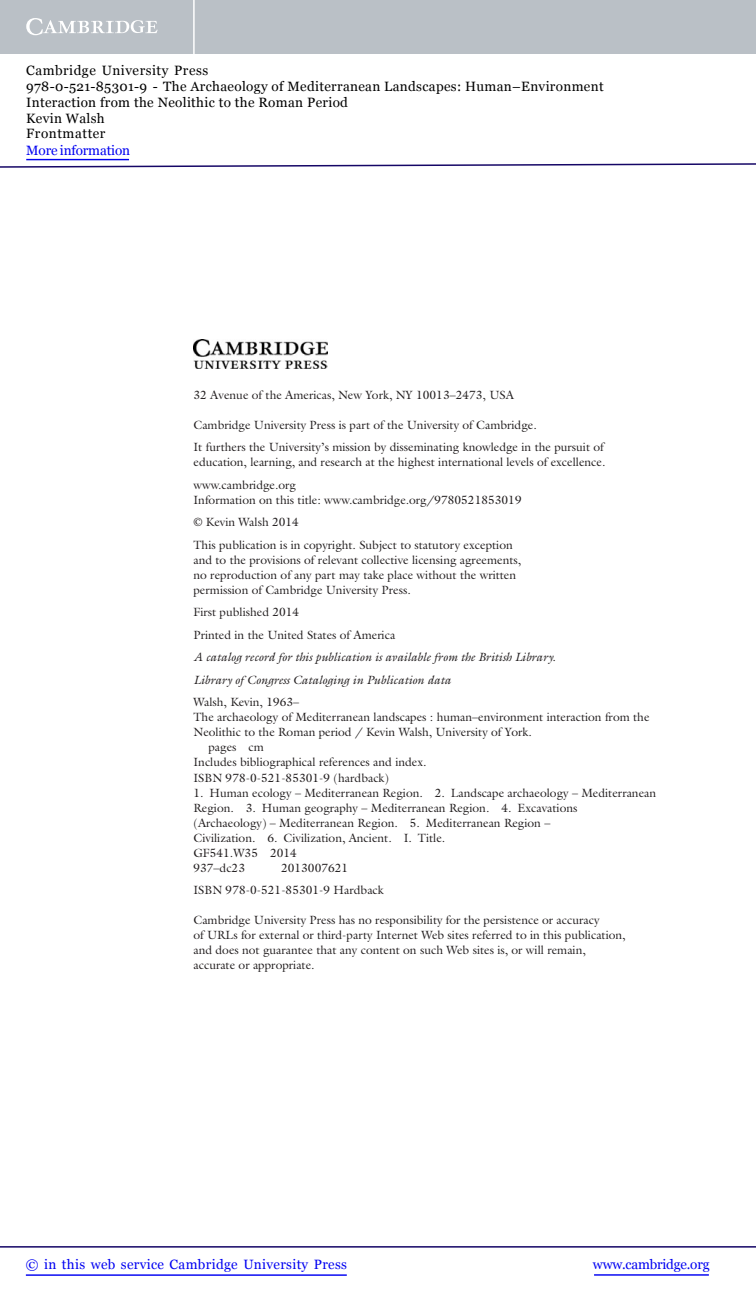
<style>
.page{position:relative;width:756px;height:1298px;background:#fff}
.page>*{position:absolute;margin:0;border:0;box-sizing:border-box;transform-origin:0 0}
.t1{font:13.5px/15.9px "Georgia";letter-spacing:.025em;color:#000}
.t2{font:13.5px "Georgia";letter-spacing:.025em;color:#0000f1}
.t3{font:13.5px "Georgia";letter-spacing:-.015em;color:#0000f1}
.t4{font:13.5px "Georgia";letter-spacing:-.01em;color:#0000f1}
.t5{font:12px/15px "Galliard Std";color:#231f20}
.t6{font:italic 12px/22.5px "Galliard Std";color:#231f20}
</style>
<div class="page">
<img style="left:194px;top:339px;width:133px;height:30px">
<div style="left:0;top:0;width:756px;height:54px;background:#bac0c6"></div>
<svg style="left:26px;top:18px;width:132px;height:17px"></svg>
<hr style="left:193px;top:0;width:2px;height:54px;background:#fff">
<hr style="left:594px;top:1274px;width:115px;height:1px;background:#0000f1">
<hr style="left:0;top:1246px;width:756px;height:1px;background:#150666">
<hr style="left:26px;top:1274px;width:321px;height:1px;background:#0000f1">
<svg style="left:0;top:163px;width:756px;height:5px"></svg>
<hr style="left:26px;top:159px;width:103px;height:1px;background:#0000f1">
<p class="t1" style="left:26px;top:62px;width:579px">Cambridge University Press<br>978-0-521-85301-9 - The Archaeology of Mediterranean Landscapes: Human–Environment Interaction from the Neolithic to the Roman Period<br>Kevin Walsh<br>Frontmatter</p>
<p class="t4" style="left:26px;top:142px;width:105px">More information</p>
<p class="t5" style="left:194px;top:388px;width:322px">32 Avenue of the Americas, New York, NY 10013–2473, USA</p>
<p class="t5" style="left:194px;top:415px;width:412px;line-height:22.5px">Cambridge University Press is part of the University of Cambridge.<br>It furthers the University’s mission by disseminating knowledge in the pursuit of</p>
<p class="t5" style="left:194px;top:452px;width:413px;line-height:22.5px">education, learning, and research at the highest international levels of excellence. www.cambridge.org</p>
<p class="t5" style="left:194px;top:490px;width:330px;line-height:22.5px">Information on this title: www.cambridge.org/9780521853019 © Kevin Walsh 2014<br>This publication is in copyright. Subject to statutory exception</p>
<p class="t5" style="left:194px;top:553px;width:329px">and to the provisions of relevant collective licensing agreements, no reproduction of any part may take place without the written permission of Cambridge University Press.</p>
<p class="t5" style="left:194px;top:602px;width:203px;line-height:22.5px">First published 2014<br>Printed in the United States of America</p>
<p class="t6" style="left:194px;top:647px;width:364px">A catalog record for this publication is available from the British Library.<br>Library of Congress Cataloging in Publication data</p>
<p class="t5" style="left:194px;top:696px;width:107px">Walsh, Kevin, 1963–</p>
<p class="t5" style="left:194px;top:711px;width:458px">The archaeology of Mediterranean landscapes : human–environment interaction from the</p>
<p class="t5" style="left:194px;top:726px;width:340px">Neolithic to the Roman period / Kevin Walsh, University of York.</p>
<p class="t5" style="left:208px;top:741px;width:57px">pages cm</p>
<p class="t5" style="left:194px;top:756px;width:235px">Includes bibliographical references and index.</p>
<p class="t5" style="left:194px;top:771px;width:197px">ISBN 978-0-521-85301-9 (hardback)</p>
<p class="t5" style="left:194px;top:786px;width:464px">1. Human ecology – Mediterranean Region. 2. Landscape archaeology – Mediterranean Region. 3. Human geography – Mediterranean Region. 4. Excavations<br>(Archaeology) – Mediterranean Region. 5. Mediterranean Region –<br>Civilization. 6. Civilization, Ancient. I. Title.<br>GF541.W35 2014<br>937–dc23</p>
<p class="t5" style="left:194px;top:857px;width:192px;line-height:22.5px;text-indent:88px">2013007621<br>ISBN 978-0-521-85301-9 Hardback</p>
<p class="t5" style="left:194px;top:913px;width:434px">Cambridge University Press has no responsibility for the persistence or accuracy<br>of URLs for external or third-party Internet Web sites referred to in this publication, and does not guarantee that any content on such Web sites is, or will remain, accurate or appropriate.</p>
<p class="t2" style="left:26px;top:1256px;width:323px">© in this web service Cambridge University Press</p>
<p class="t3" style="left:593px;top:1256px;width:118px">www.cambridge.org</p>
</div>
